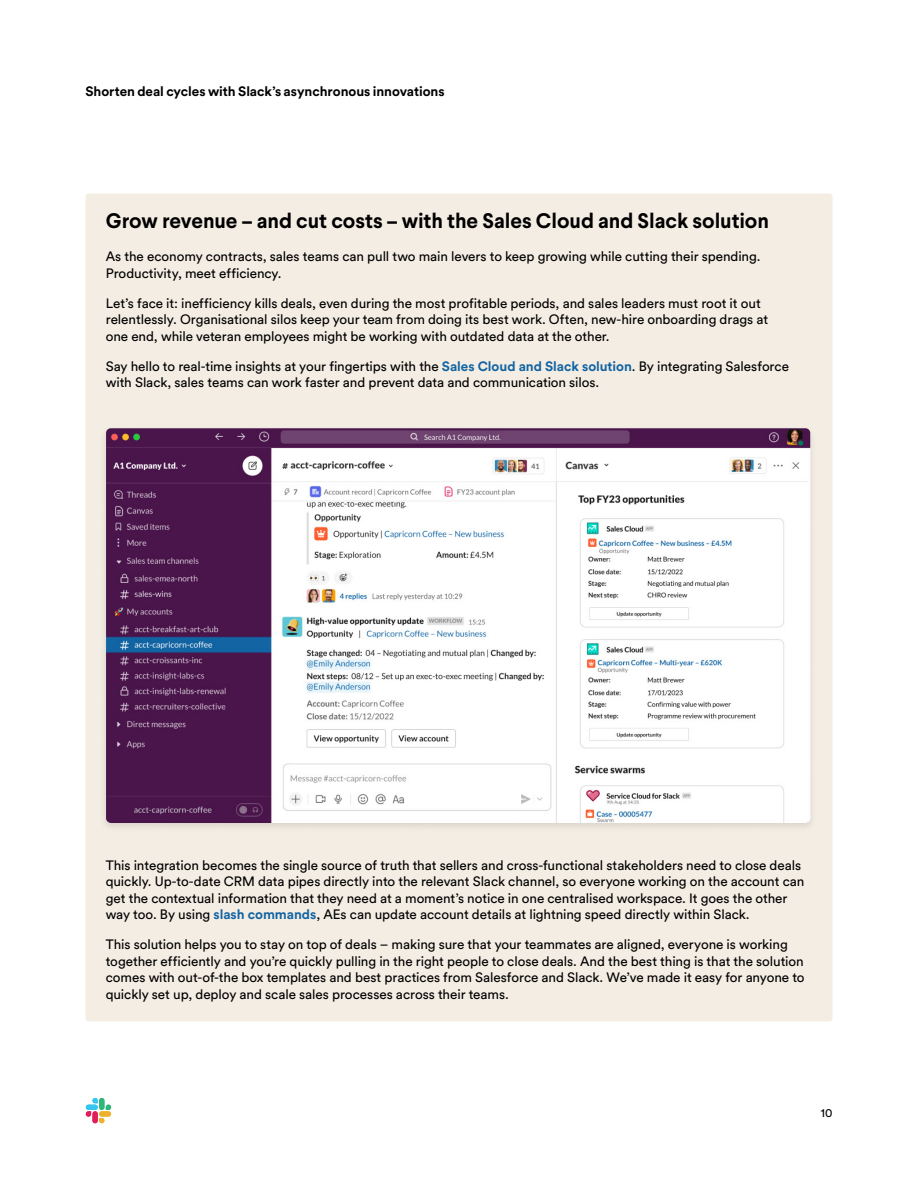
<style>
.page{position:relative;width:918px;height:1188px;background:#fff}
.page>*{position:absolute;margin:0;border:0;box-sizing:border-box;transform-origin:0 0}
.t1{font:700 21px "Larsseit";letter-spacing:-.005em;color:#000}
.t2{font:13.5px/16.5px "Slack Circular";letter-spacing:-.005em;color:#000}
.t3{font:700 13.5px "Slack Circular";letter-spacing:-.005em;color:#000}
.t4{font:12px "Slack Circular";color:#000}
.s1{font-weight:700;color:#1264a3}
</style>
<div class="page">
<svg style="left:86px;top:1111px;width:5px;height:6px"></svg>
<div style="left:92px;top:1111px;width:6px;height:12px;background:#e01e5a;border-radius:3px"></div>
<svg style="left:92px;top:1098px;width:6px;height:5px"></svg>
<div style="left:86px;top:1105px;width:12px;height:5px;background:#36c5f0;border-radius:3px"></div>
<svg style="left:106px;top:1105px;width:5px;height:5px"></svg>
<div style="left:99px;top:1098px;width:5px;height:12px;background:#2eb67d;border-radius:3px"></div>
<svg style="left:99px;top:1118px;width:5px;height:5px"></svg>
<div style="left:99px;top:1111px;width:12px;height:6px;background:#ecb22e;border-radius:3px"></div>
<div style="left:86px;top:194px;width:746px;height:827px;background:#f4ede4;border-radius:3px"></div>
<div style="left:99px;top:425px;width:718px;height:408px;background:#eee7de"></div>
<img style="left:106px;top:428px;width:704px;height:395px">
<p class="t3" style="left:85px;top:82px;width:361px">Shorten deal cycles with Slack’s asynchronous innovations</p>
<h1 class="t1" style="left:106px;top:208px;width:665px">Grow revenue – and cut costs – with the Sales Cloud and Slack solution</h1>
<p class="t2" style="left:106px;top:248px;width:656px">As the economy contracts, sales teams can pull two main levers to keep growing while cutting their spending.<br>Productivity, meet efficiency.</p>
<p class="t2" style="left:106px;top:294px;width:664px">Let’s face it: inefficiency kills deals, even during the most profitable periods, and sales leaders must root it out relentlessly. Organisational silos keep your team from doing its best work. Often, new-hire onboarding drags at one end, while veteran employees might be working with outdated data at the other.</p>
<p class="t2" style="left:106px;top:357px;width:685px">Say hello to real-time insights at your fingertips with the <span class="s1">Sales Cloud and Slack solution</span>. By integrating Salesforce with Slack, sales teams can work faster and prevent data and communication silos.</p>
<p class="t2" style="left:106px;top:856px;width:700px">This integration becomes the single source of truth that sellers and cross-functional stakeholders need to close deals quickly. Up-to-date CRM data pipes directly into the relevant Slack channel, so everyone working on the account can get the contextual information that they need at a moment’s notice in one centralised workspace. It goes the other way too. By using <span class="s1">slash commands</span>, AEs can update account details at lightning speed directly within Slack.</p>
<p class="t2" style="left:106px;top:935px;width:700px">This solution helps you to stay on top of deals – making sure that your teammates are aligned, everyone is working together efficiently and you’re quickly pulling in the right people to close deals. And the best thing is that the solution comes with out-of-the box templates and best practices from Salesforce and Slack. We’ve made it easy for anyone to quickly set up, deploy and scale sales processes across their teams.</p>
<p class="t4" style="left:821px;top:1105px;width:13px">10</p>
</div>
